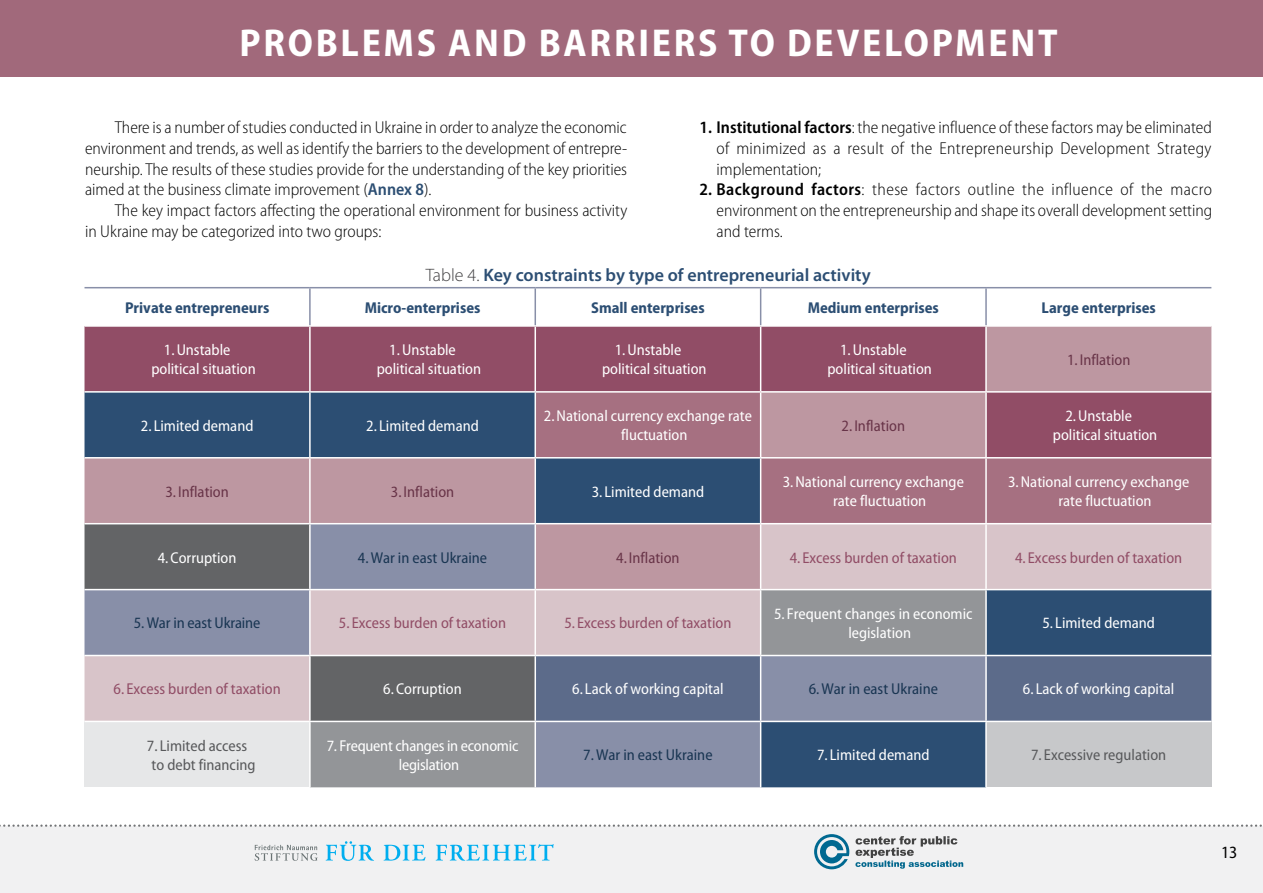
<style>
.page{position:relative;width:1263px;height:893px;background:#fff}
.page>*{position:absolute;margin:0;border:0;box-sizing:border-box;transform-origin:0 0}
.t1{font:700 semi-condensed 39px "Myriad Pro";letter-spacing:.055em;color:#fff}
.t2{font:600 18px "Myriad Pro";color:#2c4e73}
.t3{font:300 semi-condensed 17.25px/20.7px "Myriad Pro";color:#000;text-align:justify}
.t4{font:semi-condensed 17.25px "Myriad Pro";color:#000}
.t5{font:semi-condensed 15.75px/18.9px "Myriad Pro";color:#fff}
.t6{font:semi-condensed 15.75px "Myriad Pro";color:#914d66}
.t7{font:700 semi-condensed 15.75px "Myriad Pro";color:#2c4e73}
.t8{font:semi-condensed 15.75px "Myriad Pro";color:#193552}
.t9{font:semi-condensed 15.75px "Myriad Pro";color:#683448}
.t10{font:semi-condensed 15.75px/18.9px "Myriad Pro";color:#58595b}
.s1{font-weight:600;color:#2c4e73}
.s2{font-weight:600}
.s3{font-weight:300;color:#414042}
</style>
<div class="page">
<div style="left:0;top:827px;width:1263px;height:66px;background:#f1f1f2"></div>
<svg style="left:0;top:824px;width:1263px;height:3px"></svg>
<svg style="left:255px;top:845px;width:63px;height:16px"></svg>
<svg style="left:326px;top:841px;width:228px;height:20px"></svg>
<svg style="left:814px;top:834px;width:35px;height:35px"></svg>
<svg style="left:855px;top:836px;width:108px;height:33px"></svg>
<svg style="left:85px;top:327px;width:1126px;height:64px;background:#995b71"></svg>
<svg style="left:85px;top:393px;width:449px;height:130px;background:#75738a"></svg>
<svg style="left:536px;top:393px;width:675px;height:64px;background:#a67182"></svg>
<svg style="left:536px;top:458px;width:675px;height:65px;background:#7e667d"></svg>
<svg style="left:85px;top:524px;width:1126px;height:197px;background:#9d97a5"></svg>
<svg style="left:311px;top:590px;width:674px;height:197px;background:#90919c"></svg>
<svg style="left:536px;top:656px;width:675px;height:65px;background:#6c7895"></svg>
<div style="left:85px;top:721px;width:225px;height:66px;background:#e6e7e8"></div>
<div style="left:986px;top:721px;width:225px;height:66px;background:#c7c8ca"></div>
<hr style="left:309px;top:327px;width:2px;height:64px;background:#fff">
<hr style="left:534px;top:327px;width:2px;height:64px;background:#fff">
<hr style="left:760px;top:327px;width:1px;height:64px;background:#fff">
<hr style="left:985px;top:327px;width:2px;height:64px;background:#fff">
<hr style="left:309px;top:393px;width:2px;height:64px;background:#fff">
<hr style="left:760px;top:393px;width:1px;height:64px;background:#fff">
<hr style="left:985px;top:393px;width:2px;height:64px;background:#fff">
<hr style="left:85px;top:457px;width:225px;height:1px;background:#fff">
<hr style="left:310px;top:457px;width:225px;height:1px;background:#fff">
<hr style="left:309px;top:458px;width:2px;height:65px;background:#fff">
<hr style="left:760px;top:458px;width:1px;height:65px;background:#fff">
<hr style="left:985px;top:458px;width:2px;height:65px;background:#fff">
<hr style="left:309px;top:524px;width:2px;height:65px;background:#fff">
<hr style="left:534px;top:524px;width:2px;height:65px;background:#fff">
<hr style="left:760px;top:524px;width:1px;height:65px;background:#fff">
<hr style="left:985px;top:524px;width:2px;height:65px;background:#fff">
<hr style="left:85px;top:589px;width:225px;height:1px;background:#fff">
<hr style="left:310px;top:589px;width:225px;height:1px;background:#fff">
<hr style="left:309px;top:590px;width:2px;height:65px;background:#fff">
<hr style="left:535px;top:589px;width:226px;height:1px;background:#fff">
<hr style="left:534px;top:590px;width:2px;height:65px;background:#fff">
<hr style="left:761px;top:589px;width:225px;height:1px;background:#fff">
<hr style="left:760px;top:590px;width:1px;height:65px;background:#fff">
<hr style="left:986px;top:589px;width:225px;height:1px;background:#fff">
<hr style="left:985px;top:590px;width:2px;height:65px;background:#fff">
<hr style="left:85px;top:655px;width:225px;height:1px;background:#fff">
<hr style="left:310px;top:655px;width:225px;height:1px;background:#fff">
<hr style="left:309px;top:656px;width:2px;height:65px;background:#fff">
<hr style="left:535px;top:655px;width:226px;height:1px;background:#fff">
<hr style="left:534px;top:656px;width:2px;height:65px;background:#fff">
<hr style="left:761px;top:655px;width:225px;height:1px;background:#fff">
<hr style="left:760px;top:656px;width:1px;height:65px;background:#fff">
<hr style="left:986px;top:655px;width:225px;height:1px;background:#fff">
<hr style="left:985px;top:656px;width:2px;height:65px;background:#fff">
<hr style="left:85px;top:721px;width:225px;height:1px;background:#fff">
<hr style="left:310px;top:721px;width:225px;height:1px;background:#fff">
<hr style="left:309px;top:722px;width:2px;height:65px;background:#fff">
<hr style="left:535px;top:721px;width:226px;height:1px;background:#fff">
<hr style="left:534px;top:722px;width:2px;height:65px;background:#fff">
<hr style="left:761px;top:721px;width:225px;height:1px;background:#fff">
<hr style="left:760px;top:722px;width:1px;height:65px;background:#fff">
<hr style="left:986px;top:721px;width:225px;height:1px;background:#fff">
<hr style="left:985px;top:722px;width:2px;height:65px;background:#fff">
<hr style="left:309px;top:288px;width:2px;height:37px;background:#888fa8">
<hr style="left:534px;top:288px;width:2px;height:37px;background:#888fa8">
<hr style="left:760px;top:288px;width:1px;height:37px;background:#888fa8">
<hr style="left:985px;top:288px;width:2px;height:37px;background:#888fa8">
<hr style="left:85px;top:287px;width:225px;height:1px;background:#888fa8">
<hr style="left:310px;top:287px;width:225px;height:1px;background:#888fa8">
<hr style="left:535px;top:287px;width:226px;height:1px;background:#888fa8">
<hr style="left:761px;top:287px;width:225px;height:1px;background:#888fa8">
<hr style="left:986px;top:287px;width:225px;height:1px;background:#888fa8">
<div style="left:0;top:0;width:1263px;height:77px;background:#a1697b"></div>
<h1 class="t1" style="left:239px;top:22px;width:820px">PROBLEMS AND BARRIERS TO DEVELOPMENT</h1>
<h1 class="t1" style="left:202px;top:28px;width:861px">СУЧАСНИЙ СТАН РОЗВИТКУ ПІДПРИЄМНИЦТВА</h1>
<p class="t3" style="left:85px;top:118px;width:544px;text-indent:30px">There is a number of studies conducted in Ukraine in order to analyze the economic environment and trends, as well as identify the barriers to the development of entrepre&shy;neurship. The results of these studies provide for the understanding of the key priorities aimed at the business climate improvement (<span class="s1">Annex 8</span>).</p>
<p class="t3" style="left:85px;top:200px;width:544px;text-indent:30px">The key impact factors affecting the operational environment for business activity in Ukraine may be categorized into two groups:</p>
<p class="t3" style="left:716px;top:118px;width:497px;text-indent:-17px"><span class="s2">1. Institutional factors</span>: the negative influence of these factors may be eliminated of minimized as a result of the Entrepreneurship Development Strategy implementation;</p>
<p class="t3" style="left:716px;top:180px;width:497px;text-indent:-17px"><span class="s2">2. Background factors</span>: these factors outline the influence of the macro environment on the entrepreneurship and shape its overall development setting and terms.</p>
<p class="t2" style="left:426px;top:263px;width:447px"><span class="s3">Table 4.</span> Key constraints by type of entrepreneurial activity</p>
<p class="t7" style="left:125px;top:299px;width:146px">Private entrepreneurs</p>
<p class="t7" style="left:365px;top:299px;width:117px">Micro-enterprises</p>
<p class="t7" style="left:591px;top:299px;width:115px">Small enterprises</p>
<p class="t7" style="left:808px;top:299px;width:133px">Medium enterprises</p>
<p class="t7" style="left:1042px;top:299px;width:116px">Large enterprises</p>
<p class="t5" style="left:151px;top:341px;width:106px;text-indent:13px">1.Unstable political situation</p>
<p class="t5" style="left:377px;top:341px;width:106px;text-indent:13px">1.Unstable political situation</p>
<p class="t5" style="left:602px;top:341px;width:106px;text-indent:13px">1.Unstable political situation</p>
<p class="t5" style="left:827px;top:341px;width:106px;text-indent:13px">1.Unstable political situation</p>
<p class="t9" style="left:1067px;top:351px;width:65px">1. Inflation</p>
<p class="t5" style="left:141px;top:416px;width:114px">2. Limited demand</p>
<p class="t5" style="left:366px;top:416px;width:114px">2. Limited demand</p>
<p class="t5" style="left:621px;top:407px;width:132px;text-indent:-77px">2.National currency exchange rate fluctuation</p>
<p class="t9" style="left:842px;top:417px;width:65px">2. Inflation</p>
<p class="t5" style="left:1053px;top:407px;width:106px;text-indent:13px">2.Unstable political situation</p>
<p class="t9" style="left:165px;top:483px;width:65px">3. Inflation</p>
<p class="t9" style="left:391px;top:483px;width:65px">3. Inflation</p>
<p class="t5" style="left:592px;top:482px;width:114px">3. Limited demand</p>
<p class="t5" style="left:833px;top:473px;width:132px;text-indent:-50px">3.National currency exchange rate fluctuation</p>
<p class="t5" style="left:1058px;top:473px;width:132px;text-indent:-50px">3.National currency exchange rate fluctuation</p>
<p class="t5" style="left:158px;top:548px;width:80px">4. Corruption</p>
<p class="t8" style="left:358px;top:549px;width:131px">4.War in east Ukraine</p>
<p class="t9" style="left:616px;top:549px;width:65px">4. Inflation</p>
<p class="t6" style="left:790px;top:549px;width:169px">4. Excess burden of taxation</p>
<p class="t6" style="left:1015px;top:549px;width:169px">4. Excess burden of taxation</p>
<p class="t8" style="left:134px;top:615px;width:128px">5.War in east Ukraine</p>
<p class="t6" style="left:339px;top:615px;width:169px">5. Excess burden of taxation</p>
<p class="t6" style="left:564px;top:615px;width:169px">5. Excess burden of taxation</p>
<p class="t5" style="left:848px;top:605px;width:126px;text-indent:-74px">5. Frequent changes in economic legislation</p>
<p class="t5" style="left:1042px;top:614px;width:114px">5. Limited demand</p>
<p class="t6" style="left:114px;top:680px;width:169px">6. Excess burden of taxation</p>
<p class="t5" style="left:383px;top:680px;width:80px">6. Corruption</p>
<p class="t5" style="left:572px;top:680px;width:153px">6. Lack of working capital</p>
<p class="t8" style="left:809px;top:680px;width:131px">6.War in east Ukraine</p>
<p class="t5" style="left:1023px;top:680px;width:153px">6. Lack of working capital</p>
<p class="t10" style="left:147px;top:736px;width:110px">7. Limited access to debt financing</p>
<p class="t5" style="left:399px;top:736px;width:121px;text-indent:-72px">7. Frequent changes in economic legislation</p>
<p class="t8" style="left:583px;top:746px;width:131px">7.War in east Ukraine</p>
<p class="t5" style="left:817px;top:746px;width:114px">7. Limited demand</p>
<p class="t10" style="left:1031px;top:746px;width:137px">7. Excessive regulation</p>
<p class="t4" style="left:1221px;top:843px;width:18px">13</p>
</div>
